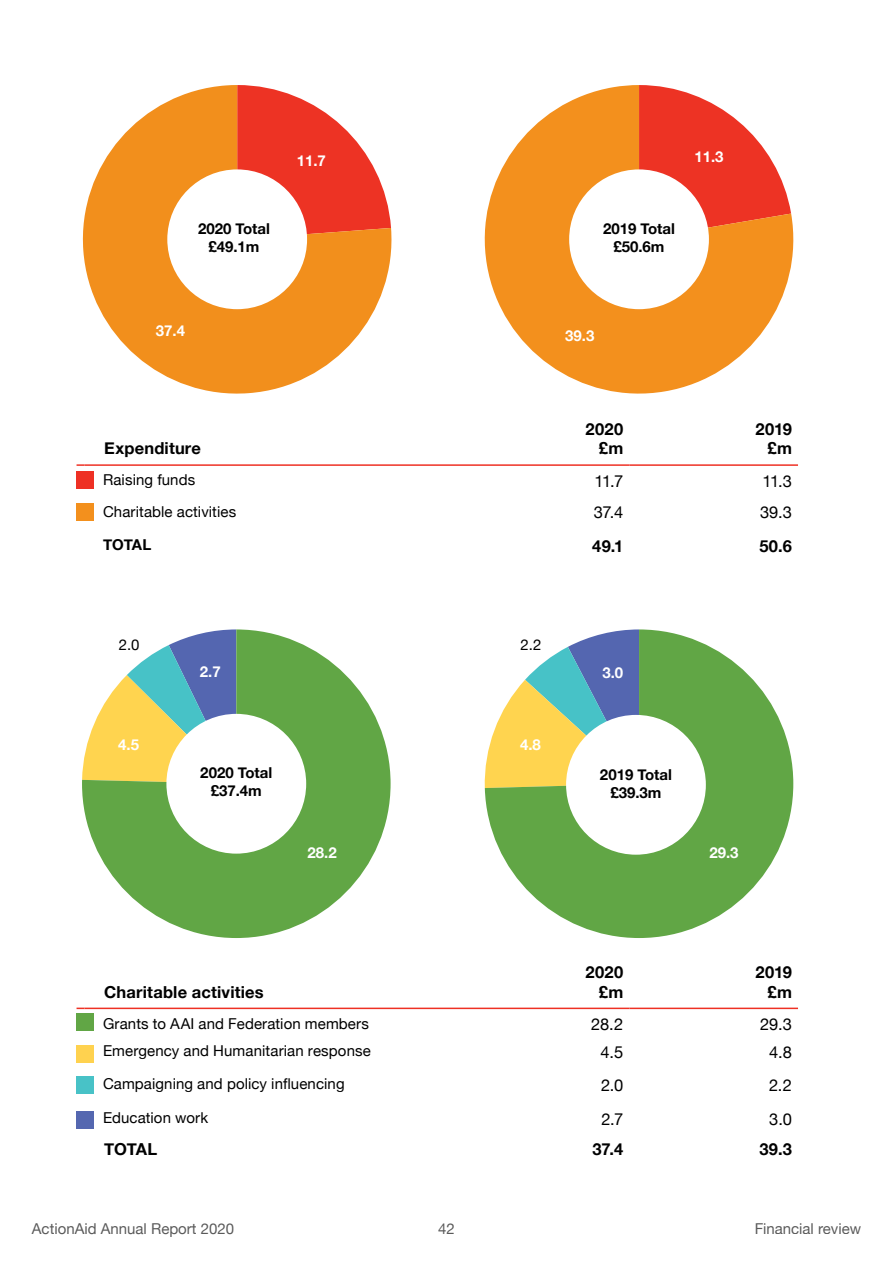
<style>
.page{position:relative;width:893px;height:1263px;background:#fff}
.page>*{position:absolute;margin:0;border:0;box-sizing:border-box;transform-origin:0 0}
.t1{font:700 16.5px/19.8px "Helvetica Neue";letter-spacing:.01em;color:#000;text-align:right}
.t2{font:16.5px "Helvetica Neue";letter-spacing:-.025em;color:#000}
.t3{font:15px "Helvetica Neue";letter-spacing:.005em;color:#000}
.t4{font:700 15px/18px "Helvetica Neue";color:#000;text-align:center}
.t5{font:700 15px "Helvetica Neue";color:#fff}
</style>
<div class="page">
<svg style="left:82px;top:629px;width:309px;height:309px;background:#73a956"></svg>
<svg style="left:82px;top:85px;width:310px;height:309px;fill:#f28f1c"></svg>
<svg style="left:485px;top:629px;width:308px;height:309px;fill:#61a645"></svg>
<hr style="left:487px;top:1007px;width:142px;height:2px;background:#ee3124">
<hr style="left:629px;top:1007px;width:169px;height:2px;background:#ee3124">
<svg style="left:77px;top:1007px;width:8px;height:2px"></svg>
<hr style="left:85px;top:1007px;width:402px;height:2px;background:#ee3124">
<div style="left:77px;top:1013px;width:17px;height:17px;background:#61a645"></div>
<div style="left:77px;top:1045px;width:17px;height:17px;background:#ffd24f"></div>
<div style="left:77px;top:1077px;width:17px;height:17px;background:#48c2c7"></div>
<div style="left:77px;top:1111px;width:17px;height:17px;background:#5467b0"></div>
<hr style="left:487px;top:464px;width:142px;height:2px;background:#ee3124">
<hr style="left:629px;top:464px;width:169px;height:2px;background:#ee3124">
<svg style="left:77px;top:464px;width:8px;height:2px"></svg>
<hr style="left:85px;top:464px;width:402px;height:2px;background:#ee3124">
<div style="left:77px;top:471px;width:17px;height:17px;background:#ee3124"></div>
<div style="left:77px;top:503px;width:17px;height:17px;background:#f3901d"></div>
<svg style="left:484px;top:85px;width:310px;height:309px;fill:#f3901d"></svg>
<div style="left:167px;top:169px;width:140px;height:140px;background:#fff;border-radius:50%"></div>
<div style="left:569px;top:169px;width:140px;height:140px;background:#fff;border-radius:50%"></div>
<div style="left:566px;top:715px;width:140px;height:140px;background:#fff;border-radius:50%"></div>
<div style="left:166px;top:714px;width:140px;height:140px;background:#fff;border-radius:50%"></div>
<p class="t5" style="left:297px;top:149px;width:31px">11.7</p>
<p class="t5" style="left:694px;top:145px;width:31px">11.3</p>
<p class="t4" style="left:198px;top:220px;width:73px">2020 Total £49.1m</p>
<p class="t4" style="left:603px;top:220px;width:73px">2019 Total £50.6m</p>
<p class="t5" style="left:156px;top:318px;width:31px">37.4</p>
<p class="t5" style="left:565px;top:324px;width:31px">39.3</p>
<p class="t1" style="left:104px;top:439px;width:98px">Expenditure</p>
<p class="t1" style="left:586px;top:419px;width:39px">2020 £m</p>
<p class="t1" style="left:755px;top:419px;width:38px">2019 £m</p>
<p class="t3" style="left:103px;top:469px;width:94px">Raising funds</p>
<p class="t2" style="left:595px;top:469px;width:30px">11.7</p>
<p class="t2" style="left:762px;top:469px;width:31px">11.3</p>
<p class="t3" style="left:103px;top:501px;width:135px">Charitable activities</p>
<p class="t2" style="left:594px;top:501px;width:31px">37.4</p>
<p class="t2" style="left:760px;top:501px;width:33px">39.3</p>
<p class="t4" style="left:103px;top:536px;width:50px">TOTAL</p>
<p class="t1" style="left:592px;top:536px;width:33px">49.1</p>
<p class="t1" style="left:759px;top:536px;width:34px">50.6</p>
<p class="t3" style="left:119px;top:633px;width:22px">2.0</p>
<p class="t3" style="left:521px;top:633px;width:22px">2.2</p>
<p class="t5" style="left:200px;top:660px;width:22px">2.7</p>
<p class="t5" style="left:602px;top:661px;width:22px">3.0</p>
<p class="t5" style="left:118px;top:733px;width:22px">4.5</p>
<p class="t5" style="left:520px;top:733px;width:22px">4.8</p>
<p class="t4" style="left:200px;top:764px;width:73px">2020 Total £37.4m</p>
<p class="t4" style="left:600px;top:765px;width:73px">2019 Total £39.3m</p>
<p class="t1" style="left:104px;top:982px;width:161px">Charitable activities</p>
<p class="t5" style="left:307px;top:841px;width:31px">28.2</p>
<p class="t5" style="left:709px;top:841px;width:31px">29.3</p>
<p class="t1" style="left:586px;top:962px;width:39px">2020 £m</p>
<p class="t1" style="left:755px;top:962px;width:38px">2019 £m</p>
<p class="t3" style="left:103px;top:1012px;width:267px">Grants to AAI and Federation members</p>
<p class="t2" style="left:591px;top:1012px;width:34px">28.2</p>
<p class="t2" style="left:760px;top:1012px;width:33px">29.3</p>
<p class="t3" style="left:103px;top:1040px;width:269px">Emergency and Humanitarian response</p>
<p class="t2" style="left:601px;top:1040px;width:24px">4.5</p>
<p class="t2" style="left:769px;top:1040px;width:24px">4.8</p>
<p class="t3" style="left:103px;top:1073px;width:243px">Campaigning and policy influencing</p>
<p class="t2" style="left:601px;top:1073px;width:24px">2.0</p>
<p class="t2" style="left:769px;top:1073px;width:24px">2.2</p>
<p class="t3" style="left:103px;top:1107px;width:107px">Education work</p>
<p class="t2" style="left:601px;top:1107px;width:23px">2.7</p>
<p class="t2" style="left:769px;top:1107px;width:24px">3.0</p>
<p class="t1" style="left:104px;top:1140px;width:54px">TOTAL</p>
<p class="t1" style="left:592px;top:1140px;width:32px">37.4</p>
<p class="t1" style="left:759px;top:1140px;width:34px">39.3</p>
<p class="t3" style="left:32px;top:1217px;width:204px">ActionAid Annual Report 2020</p>
<p class="t3" style="left:438px;top:1217px;width:18px">42</p>
<p class="t3" style="left:754px;top:1217px;width:108px">Financial review</p>
</div>
